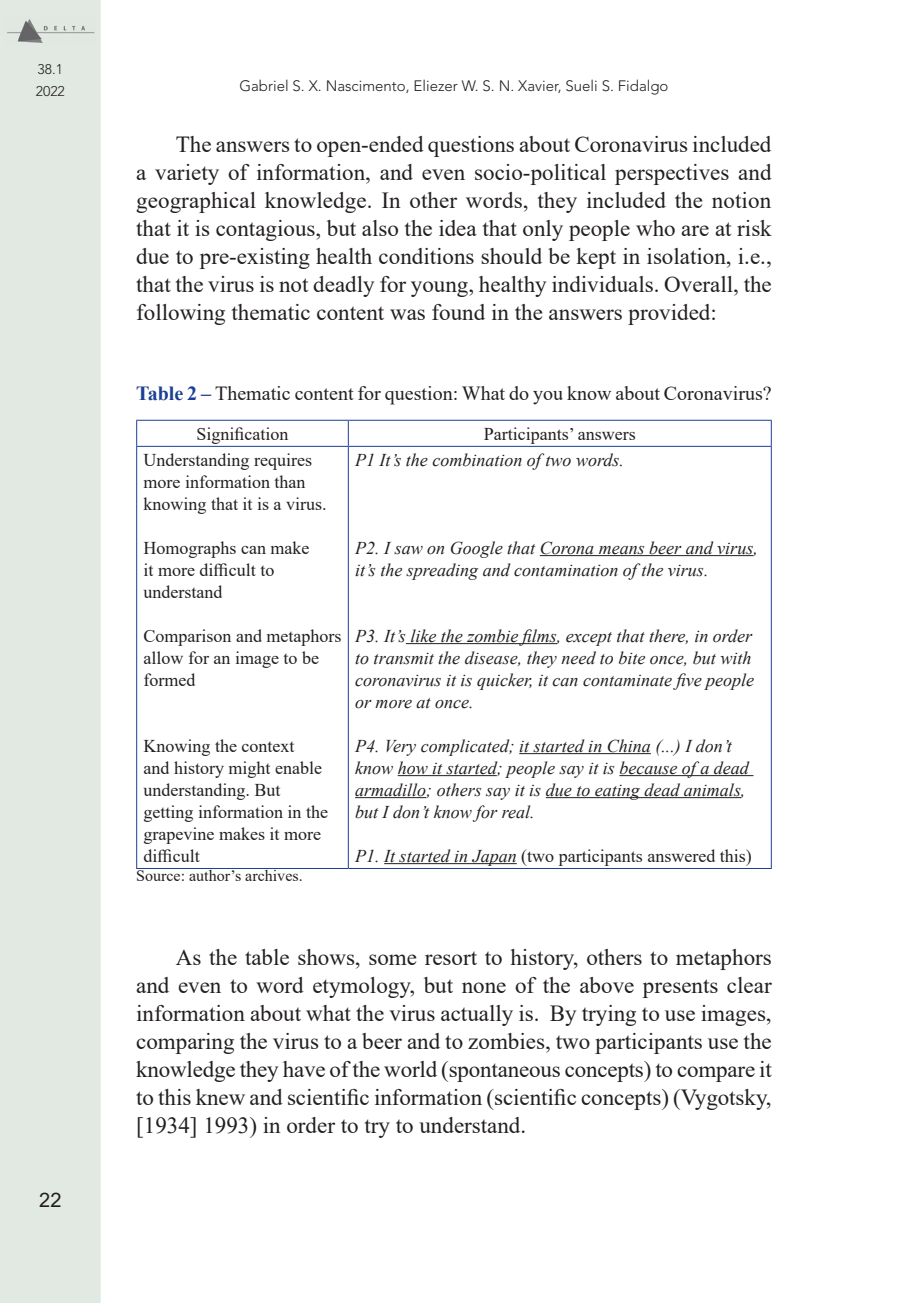
<style>
.page{position:relative;width:908px;height:1304px;background:#fff}
.page>*{position:absolute;margin:0;border:0;box-sizing:border-box;transform-origin:0 0}
.t1{font:23px/28px "Times New Roman";color:#231f20;text-align:justify}
.t2{font:20px "Times New Roman";color:#231f20}
.t3{font:20px "Arial";color:#231f20}
.t4{font:italic 18px/22px "Times New Roman";color:#231f20}
.t5{font:18px/22px "Times New Roman";color:#231f20}
.t6{font:16px "Times New Roman";color:#231f20}
.t7{font:300 15px "Avenir";color:#231f20}
.t8{font:300 14px/22px "Avenir";color:#231f20}
.s1{font-weight:700;color:#1b3f94}
.s2{font-style:italic}
</style>
<div class="page">
<div style="left:0;top:0;width:102px;height:1303px;background:#e1e9e2"></div>
<img style="left:7px;top:19px;width:88px;height:24px">
<div style="left:101px;top:0;width:6px;height:1304px;background:#fff"></div>
<hr style="left:136px;top:420px;width:212px;height:1px;background:#1b3f94">
<svg style="left:136px;top:421px;width:1px;height:25px"></svg>
<hr style="left:348px;top:420px;width:423px;height:1px;background:#1b3f94">
<svg style="left:347px;top:421px;width:1px;height:25px"></svg>
<svg style="left:770px;top:421px;width:1px;height:25px"></svg>
<hr style="left:136px;top:446px;width:212px;height:1px;background:#1b3f94">
<hr style="left:136px;top:447px;width:1px;height:421px;background:#1b3f94">
<hr style="left:348px;top:446px;width:423px;height:1px;background:#1b3f94">
<hr style="left:347px;top:447px;width:1px;height:421px;background:#1b3f94">
<hr style="left:770px;top:447px;width:1px;height:421px;background:#1b3f94">
<hr style="left:136px;top:868px;width:212px;height:1px;background:#1b3f94">
<hr style="left:348px;top:868px;width:423px;height:1px;background:#1b3f94">
<hr style="left:539px;top:555px;width:214px;height:1px;background:#231f20">
<hr style="left:405px;top:643px;width:151px;height:1px;background:#231f20">
<hr style="left:519px;top:753px;width:131px;height:1px;background:#231f20">
<hr style="left:397px;top:775px;width:99px;height:1px;background:#231f20">
<hr style="left:619px;top:775px;width:134px;height:1px;background:#231f20">
<hr style="left:355px;top:797px;width:71px;height:1px;background:#231f20">
<hr style="left:545px;top:797px;width:195px;height:1px;background:#231f20">
<hr style="left:384px;top:863px;width:132px;height:1px;background:#231f20">
<p class="t8" style="left:36px;top:58px;width:31px">38.1<br>2022</p>
<p class="t3" style="left:39px;top:1186px;width:24px">22</p>
<p class="t7" style="left:239px;top:77px;width:430px">Gabriel S. X. Nascimento, Eliezer W. S. N. Xavier, Sueli S. Fidalgo</p>
<p class="t1" style="left:136px;top:130px;width:637px;text-indent:40px">The answers to open-ended questions about Coronavirus included a variety of information, and even socio-political perspectives and geographical knowledge. In other words, they included the notion that it is contagious, but also the idea that only people who are at risk due to pre-existing health conditions should be kept in isolation, i.e., that the virus is not deadly for young, healthy individuals. Overall, the following thematic content was found in the answers provided:</p>
<p class="t2" style="left:136px;top:380px;width:636px"><span class="s1">Table 2 –</span> Thematic content for question: What do you know about Coronavirus?</p>
<p class="t5" style="left:196px;top:422px;width:94px">Signification</p>
<p class="t5" style="left:483px;top:422px;width:154px">Participants’ answers</p>
<p class="t5" style="left:143px;top:448px;width:185px">Understanding requires more information than knowing that it is a virus.</p>
<p class="t5" style="left:143px;top:536px;width:167px">Homographs can make it more difficult to understand</p>
<p class="t5" style="left:143px;top:624px;width:199px">Comparison and metaphors allow for an image to be formed</p>
<p class="t4" style="left:355px;top:448px;width:270px">P1 It’s the combination of two words.</p>
<p class="t4" style="left:355px;top:536px;width:404px">P2. I saw on Google that Corona means beer and virus, it’s the spreading and contamination of the virus.</p>
<p class="t4" style="left:355px;top:624px;width:400px">P3. It’s like the zombie films, except that there, in order to transmit the disease, they need to bite once, but with coronavirus it is quicker, it can contaminate five people or more at once.</p>
<p class="t4" style="left:355px;top:734px;width:395px">P4. Very complicated; it started in China (...) I don’t know how it started; people say it is because of a dead armadillo; others say it is due to eating dead animals, but I don’t know for real.</p>
<p class="t5" style="left:355px;top:844px;width:398px"><span class="s2">P1. It started in Japan</span> (two participants answered this)</p>
<p class="t5" style="left:143px;top:734px;width:186px">Knowing the context<br>and history might enable understanding. But getting information in the grapevine makes it more difficult</p>
<p class="t6" style="left:136px;top:864px;width:168px">Source: author’s archives.</p>
<p class="t1" style="left:136px;top:943px;width:636px;text-indent:40px">As the table shows, some resort to history, others to metaphors and even to word etymology, but none of the above presents clear information about what the virus actually is. By trying to use images, comparing the virus to a beer and to zombies, two participants use the knowledge they have of the world (spontaneous concepts) to compare it to this knew and scientific information (scientific concepts) (Vygotsky, [1934] 1993) in order to try to understand.</p>
</div>
